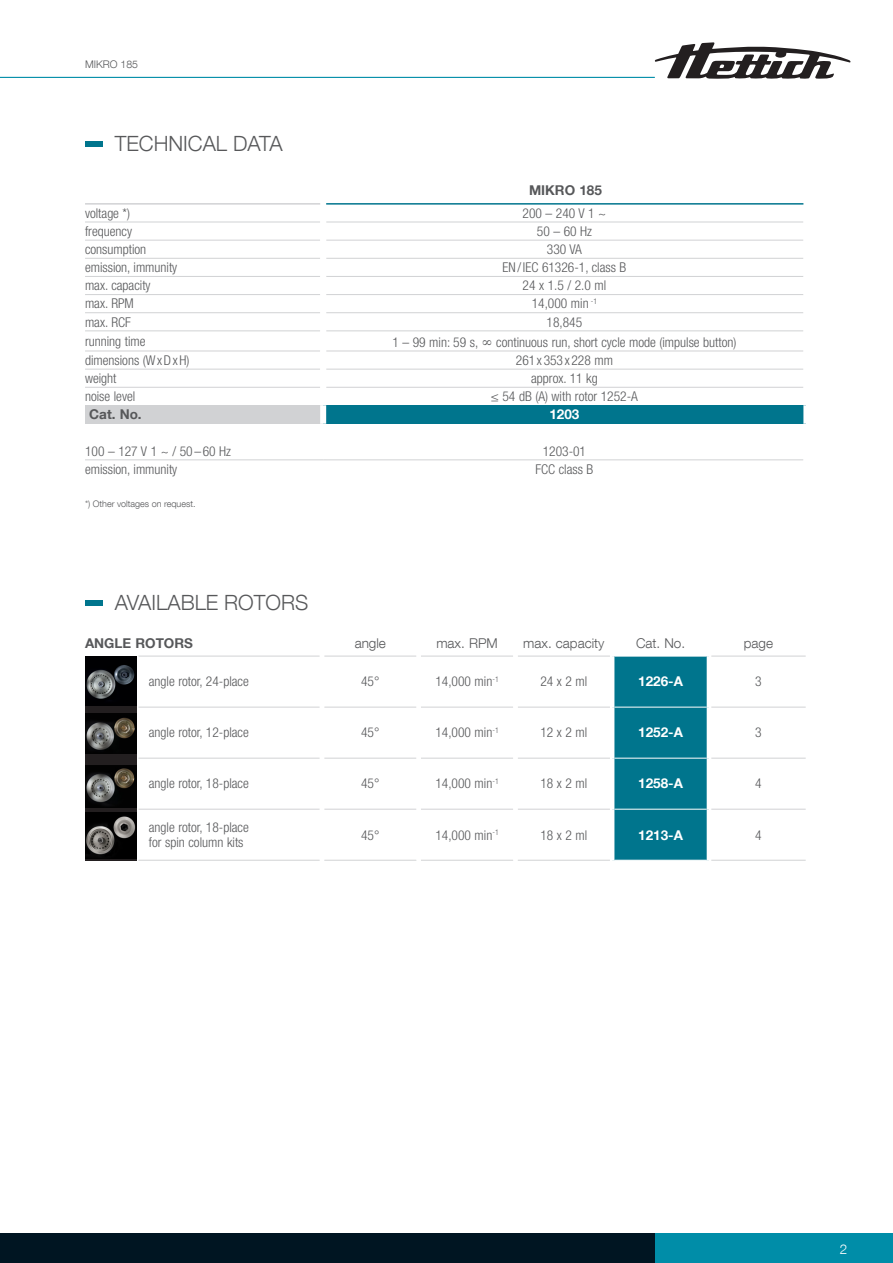
<style>
.page{position:relative;width:893px;height:1263px;background:#fff}
.page>*{position:absolute;margin:0;border:0;box-sizing:border-box;transform-origin:0 0}
.t1{font:300 21px "Helvetica Neue LT Com";color:#57585a}
.t2{font:300 condensed 13.5px/15px "Helvetica Neue LT Com";color:#57585a}
.t3{font:300 13.5px "Helvetica Neue LT Com";color:#57585a}
.t4{font:700 13.5px "Helvetica Neue LT Com";color:#fff}
.t5{font:700 13.5px "Helvetica Neue LT Com";color:#57585a}
.t6{font:300 13.5px "Helvetica Neue LT Com";color:#fff}
.t7{font:300 10.5px "Helvetica Neue LT Com";color:#57585a}
.t8{font:300 9px "Helvetica Neue LT Com";color:#57585a}
</style>
<div class="page">
<div style="left:655px;top:1233px;width:238px;height:30px;background:#008da8"></div>
<div style="left:0;top:1233px;width:655px;height:30px;background:#001522"></div>
<svg style="left:655px;top:42px;width:195px;height:37px"></svg>
<hr style="left:0;top:77px;width:655px;height:1px;background:#008da8">
<div style="left:85px;top:141px;width:17px;height:6px;background:#00758d"></div>
<div style="left:85px;top:405px;width:238px;height:19px;background:#d1d2d4"></div>
<div style="left:323px;top:405px;width:483px;height:19px;background:#00758d"></div>
<div style="left:320px;top:405px;width:6px;height:19px;background:#fff"></div>
<hr style="left:85px;top:222px;width:235px;height:1px;background:#d1d2d4">
<hr style="left:326px;top:222px;width:477px;height:1px;background:#d1d2d4">
<hr style="left:85px;top:240px;width:235px;height:1px;background:#d1d2d4">
<hr style="left:326px;top:240px;width:477px;height:1px;background:#d1d2d4">
<hr style="left:85px;top:258px;width:235px;height:1px;background:#d1d2d4">
<hr style="left:326px;top:258px;width:477px;height:1px;background:#d1d2d4">
<hr style="left:85px;top:276px;width:235px;height:1px;background:#d1d2d4">
<hr style="left:326px;top:276px;width:477px;height:1px;background:#d1d2d4">
<hr style="left:85px;top:294px;width:235px;height:1px;background:#d1d2d4">
<hr style="left:326px;top:294px;width:477px;height:1px;background:#d1d2d4">
<hr style="left:85px;top:312px;width:235px;height:1px;background:#d1d2d4">
<hr style="left:326px;top:312px;width:477px;height:1px;background:#d1d2d4">
<hr style="left:85px;top:331px;width:235px;height:1px;background:#d1d2d4">
<hr style="left:326px;top:331px;width:477px;height:1px;background:#d1d2d4">
<hr style="left:85px;top:351px;width:235px;height:1px;background:#d1d2d4">
<hr style="left:326px;top:351px;width:477px;height:1px;background:#d1d2d4">
<hr style="left:85px;top:369px;width:235px;height:1px;background:#d1d2d4">
<hr style="left:326px;top:369px;width:477px;height:1px;background:#d1d2d4">
<hr style="left:85px;top:387px;width:235px;height:1px;background:#d1d2d4">
<hr style="left:326px;top:387px;width:477px;height:1px;background:#d1d2d4">
<hr style="left:85px;top:460px;width:238px;height:1px;background:#d1d2d4">
<hr style="left:323px;top:460px;width:480px;height:1px;background:#d1d2d4">
<div style="left:803px;top:405px;width:5px;height:19px;background:#fff"></div>
<hr style="left:85px;top:203px;width:235px;height:2px;background:#d1d2d4">
<hr style="left:326px;top:203px;width:477px;height:2px;background:#00758d">
<div style="left:85px;top:600px;width:17px;height:6px;background:#00758d"></div>
<div style="left:614px;top:657px;width:93px;height:203px;background:#00758d"></div>
<hr style="left:138px;top:656px;width:182px;height:1px;background:#d1d2d4">
<hr style="left:324px;top:656px;width:92px;height:1px;background:#d1d2d4">
<hr style="left:421px;top:656px;width:92px;height:1px;background:#d1d2d4">
<hr style="left:518px;top:656px;width:92px;height:1px;background:#d1d2d4">
<hr style="left:711px;top:656px;width:95px;height:1px;background:#d1d2d4">
<hr style="left:138px;top:707px;width:182px;height:1px;background:#d1d2d4">
<hr style="left:324px;top:707px;width:92px;height:1px;background:#d1d2d4">
<hr style="left:421px;top:707px;width:92px;height:1px;background:#d1d2d4">
<hr style="left:518px;top:707px;width:92px;height:1px;background:#d1d2d4">
<hr style="left:711px;top:707px;width:95px;height:1px;background:#d1d2d4">
<hr style="left:138px;top:758px;width:182px;height:1px;background:#d1d2d4">
<hr style="left:324px;top:758px;width:92px;height:1px;background:#d1d2d4">
<hr style="left:421px;top:758px;width:92px;height:1px;background:#d1d2d4">
<hr style="left:518px;top:758px;width:92px;height:1px;background:#d1d2d4">
<hr style="left:711px;top:758px;width:95px;height:1px;background:#d1d2d4">
<hr style="left:138px;top:809px;width:182px;height:1px;background:#d1d2d4">
<hr style="left:324px;top:809px;width:92px;height:1px;background:#d1d2d4">
<hr style="left:421px;top:809px;width:92px;height:1px;background:#d1d2d4">
<hr style="left:518px;top:809px;width:92px;height:1px;background:#d1d2d4">
<hr style="left:711px;top:809px;width:95px;height:1px;background:#d1d2d4">
<hr style="left:138px;top:860px;width:182px;height:1px;background:#d1d2d4">
<hr style="left:324px;top:860px;width:92px;height:1px;background:#d1d2d4">
<hr style="left:421px;top:860px;width:92px;height:1px;background:#d1d2d4">
<hr style="left:518px;top:860px;width:92px;height:1px;background:#d1d2d4">
<hr style="left:711px;top:860px;width:95px;height:1px;background:#d1d2d4">
<hr style="left:614px;top:707px;width:93px;height:1px;background:#fff">
<hr style="left:614px;top:758px;width:93px;height:1px;background:#fff">
<hr style="left:614px;top:809px;width:93px;height:1px;background:#fff">
<svg style="left:136px;top:656px;width:1px;height:51px"></svg>
<svg style="left:136px;top:707px;width:1px;height:51px"></svg>
<svg style="left:136px;top:758px;width:1px;height:51px"></svg>
<svg style="left:136px;top:809px;width:1px;height:51px"></svg>
<img style="left:85px;top:656px;width:51px;height:51px">
<div style="left:85px;top:707px;width:51px;height:51px;background:#231f20"></div>
<img style="left:85px;top:713px;width:51px;height:40px">
<div style="left:85px;top:758px;width:51px;height:51px;background:#231f20"></div>
<img style="left:85px;top:766px;width:51px;height:42px">
<div style="left:85px;top:809px;width:51px;height:51px;background:#231f20"></div>
<img style="left:85px;top:812px;width:51px;height:47px">
<p class="t7" style="left:85px;top:58px;width:55px">MIKRO 185</p>
<h1 class="t1" style="left:115px;top:131px;width:169px">TECHNICAL DATA</h1>
<p class="t5" style="left:529px;top:182px;width:74px">MIKRO 185</p>
<p class="t2" style="left:85px;top:205px;width:47px">voltage *)</p>
<p class="t2" style="left:523px;top:205px;width:85px">200 – 240 V 1 ~</p>
<p class="t2" style="left:85px;top:224px;width:48px">frequency</p>
<p class="t2" style="left:537px;top:224px;width:57px">50 – 60 Hz</p>
<p class="t2" style="left:85px;top:242px;width:63px">consumption</p>
<p class="t2" style="left:547px;top:242px;width:36px">330 VA</p>
<p class="t2" style="left:85px;top:260px;width:94px">emission, immunity</p>
<p class="t2" style="left:503px;top:260px;width:125px">EN/IEC 61326-1, class B</p>
<p class="t2" style="left:85px;top:278px;width:67px">max. capacity</p>
<p class="t2" style="left:523px;top:278px;width:85px">24 x 1.5 / 2.0 ml</p>
<p class="t2" style="left:85px;top:296px;width:50px">max. RPM</p>
<p class="t2" style="left:532px;top:296px;width:67px">14,000 min <sup>-1</sup></p>
<p class="t2" style="left:85px;top:314px;width:47px">max. RCF</p>
<p class="t2" style="left:547px;top:314px;width:37px">18,845</p>
<p class="t2" style="left:85px;top:333px;width:62px">running time</p>
<p class="t2" style="left:392px;top:334px;width:87px">1 – 99 min: 59 s,</p>
<p class="t2" style="left:496px;top:334px;width:242px">continuous run, short cycle mode (impulse button)</p>
<p class="t2" style="left:85px;top:353px;width:106px">dimensions (WxDxH)</p>
<p class="t2" style="left:516px;top:353px;width:99px">261 x 353 x 228 mm</p>
<p class="t2" style="left:85px;top:371px;width:33px">weight</p>
<p class="t2" style="left:531px;top:371px;width:68px">approx. 11 kg</p>
<p class="t2" style="left:85px;top:389px;width:52px">noise level</p>
<p class="t2" style="left:491px;top:389px;width:148px">≤ 54 dB (A) with rotor 1252-A</p>
<p class="t5" style="left:89px;top:406px;width:54px">Cat. No.</p>
<p class="t4" style="left:549px;top:406px;width:32px">1203</p>
<p class="t2" style="left:85px;top:443px;width:148px">100 – 127 V 1 ~ / 50 –60 Hz</p>
<p class="t2" style="left:543px;top:443px;width:45px">1203-01</p>
<p class="t2" style="left:85px;top:461px;width:94px">emission, immunity</p>
<p class="t2" style="left:535px;top:461px;width:59px">FCC class B</p>
<p class="t8" style="left:85px;top:498px;width:112px">*) Other voltages on request.</p>
<h3 class="t1" style="left:115px;top:590px;width:195px">AVAILABLE ROTORS</h3>
<p class="t5" style="left:85px;top:634px;width:109px">ANGLE ROTORS</p>
<p class="t3" style="left:355px;top:634px;width:33px">angle</p>
<p class="t3" style="left:436px;top:634px;width:63px">max. RPM</p>
<p class="t3" style="left:523px;top:634px;width:83px">max. capacity</p>
<p class="t3" style="left:636px;top:634px;width:51px">Cat. No.</p>
<p class="t3" style="left:744px;top:634px;width:31px">page</p>
<p class="t2" style="left:149px;top:674px;width:102px">angle rotor, 24-place</p>
<p class="t2" style="left:361px;top:674px;width:20px">45°</p>
<p class="t2" style="left:435px;top:674px;width:65px">14,000 min<sup>-1</sup></p>
<p class="t2" style="left:540px;top:674px;width:48px">24 x 2 ml</p>
<p class="t4" style="left:638px;top:673px;width:46px">1226-A</p>
<p class="t2" style="left:755px;top:674px;width:8px">3</p>
<p class="t2" style="left:149px;top:725px;width:102px">angle rotor, 12-place</p>
<p class="t2" style="left:361px;top:725px;width:20px">45°</p>
<p class="t2" style="left:435px;top:725px;width:65px">14,000 min<sup>-1</sup></p>
<p class="t2" style="left:540px;top:725px;width:48px">12 x 2 ml</p>
<p class="t4" style="left:638px;top:724px;width:46px">1252-A</p>
<p class="t2" style="left:755px;top:725px;width:8px">3</p>
<p class="t2" style="left:149px;top:776px;width:102px">angle rotor, 18-place</p>
<p class="t2" style="left:361px;top:776px;width:20px">45°</p>
<p class="t2" style="left:435px;top:776px;width:65px">14,000 min<sup>-1</sup></p>
<p class="t2" style="left:540px;top:776px;width:48px">18 x 2 ml</p>
<p class="t4" style="left:638px;top:775px;width:46px">1258-A</p>
<p class="t2" style="left:755px;top:776px;width:8px">4</p>
<p class="t2" style="left:149px;top:820px;width:102px">angle rotor, 18-place for spin column kits</p>
<p class="t2" style="left:361px;top:827px;width:20px">45°</p>
<p class="t2" style="left:435px;top:827px;width:65px">14,000 min<sup>-1</sup></p>
<p class="t2" style="left:540px;top:827px;width:48px">18 x 2 ml</p>
<p class="t4" style="left:638px;top:826px;width:46px">1213-A</p>
<p class="t2" style="left:755px;top:827px;width:8px">4</p>
<p class="t6" style="left:840px;top:1240px;width:9px">2</p>
</div>
